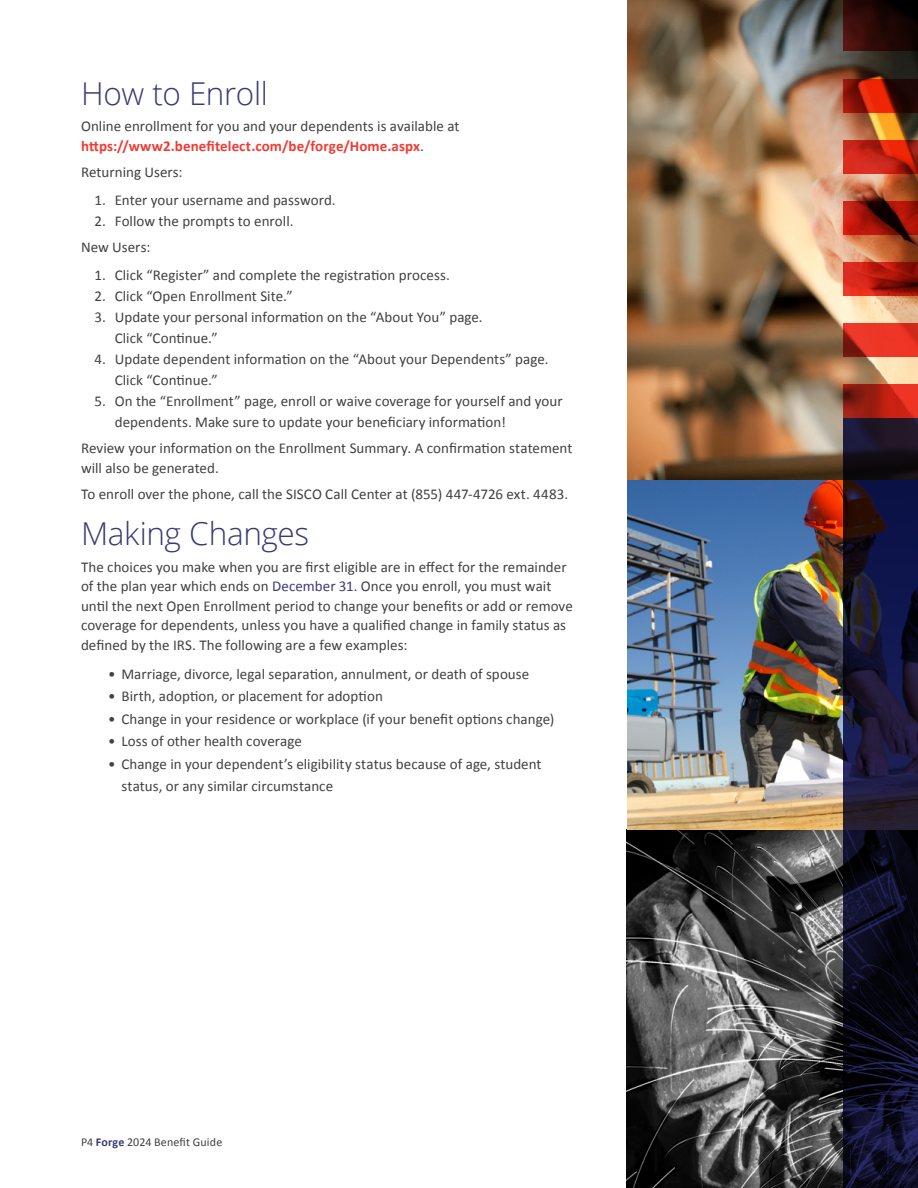
<style>
.page{position:relative;width:918px;height:1188px;background:#fff}
.page>*{position:absolute;margin:0;border:0;box-sizing:border-box;transform-origin:0 0}
.t1{font:300 31.5px "Open Sans";letter-spacing:-.01em;color:#3a3a73}
.t2{font:15px/19.5px "Calibri";color:#414042}
.t3{font:12px "Calibri";letter-spacing:.01em;color:#414042}
.s1{font-weight:700;color:#ef3c34}
.s2{color:#3a3a73}
.s3{font-weight:700;color:#3a3a73}
</style>
<div class="page">
<img style="left:626px;top:829px;width:217px;height:359px">
<img style="left:628px;top:0;width:290px;height:480px">
<img style="left:628px;top:480px;width:215px;height:349px">
<svg style="left:843px;top:418px;width:75px;height:770px;background:#121129"></svg>
<svg style="left:843px;top:201px;width:75px;height:34px;background:#881108"></svg>
<svg style="left:843px;top:140px;width:75px;height:34px;background:#c52313"></svg>
<svg style="left:843px;top:79px;width:75px;height:34px;background:#811406"></svg>
<svg style="left:843px;top:0;width:75px;height:51px;background:#240805"></svg>
<svg style="left:843px;top:262px;width:75px;height:34px;background:#b11b0f"></svg>
<svg style="left:843px;top:323px;width:75px;height:34px;background:#db3021"></svg>
<svg style="left:843px;top:384px;width:75px;height:34px;background:#b22215"></svg>
<h1 class="t1" style="left:81px;top:72px;width:188px">How to Enroll</h1>
<p class="t2" style="left:81px;top:116px;width:380px">Online enrollment for you and your dependents is available at <span class="s1">https://www2.benefitelect.com/be/forge/Home.aspx</span>.</p>
<p class="t2" style="left:81px;top:162px;width:103px">Returning Users:</p>
<p class="t2" style="left:94px;top:190px;width:243px">1. Enter your username and password.</p>
<p class="t2" style="left:81px;top:207px;width:214px;line-height:26.2px;text-indent:14px">2. Follow the prompts to enroll.<br>New Users:</p>
<p class="t2" style="left:94px;top:265px;width:357px">1. Click “Register” and complete the registration process.</p>
<p class="t2" style="left:94px;top:286px;width:200px">2. Click “Open Enrollment Site.”</p>
<p class="t2" style="left:115px;top:306px;width:369px;line-height:21px;text-indent:-20px">3. Update your personal information on the “About You” page.<br>Click “Continue.”</p>
<p class="t2" style="left:115px;top:348px;width:435px;line-height:21px;text-indent:-20px">4. Update dependent information on the “About your Dependents” page.<br>Click “Continue.”</p>
<p class="t2" style="left:115px;top:390px;width:449px;line-height:21px;text-indent:-20px">5. On the “Enrollment” page, enroll or waive coverage for yourself and your dependents. Make sure to update your beneficiary information!</p>
<p class="t2" style="left:81px;top:438px;width:493px">Review your information on the Enrollment Summary. A confirmation statement will also be generated.</p>
<p class="t2" style="left:81px;top:484px;width:489px">To enroll over the phone, call the SISCO Call Center at (855) 447-4726 ext. 4483.</p>
<h1 class="t1" style="left:81px;top:512px;width:230px">Making Changes</h1>
<p class="t2" style="left:81px;top:556px;width:493px">The choices you make when you are first eligible are in effect for the remainder of the plan year which ends on <span class="s2">December 31.</span> Once you enroll, you must wait until the next Open Enrollment period to change your benefits or add or remove coverage for dependents, unless you have a qualified change in family status as defined by the IRS. The following are a few examples:</p>
<p class="t2" style="left:108px;top:664px;width:423px">• Marriage, divorce, legal separation, annulment, or death of spouse</p>
<p class="t2" style="left:108px;top:686px;width:276px">• Birth, adoption, or placement for adoption</p>
<p class="t2" style="left:108px;top:709px;width:448px">• Change in your residence or workplace (if your benefit options change)</p>
<p class="t2" style="left:108px;top:731px;width:195px">• Loss of other health coverage</p>
<p class="t2" style="left:122px;top:752px;width:422px;line-height:22.5px;text-indent:-14px">• Change in your dependent’s eligibility status because of age, student status, or any similar circumstance</p>
<p class="t3" style="left:81px;top:1134px;width:143px">P4 <span class="s3">Forge</span> 2024 Benefit Guide</p>
</div>
